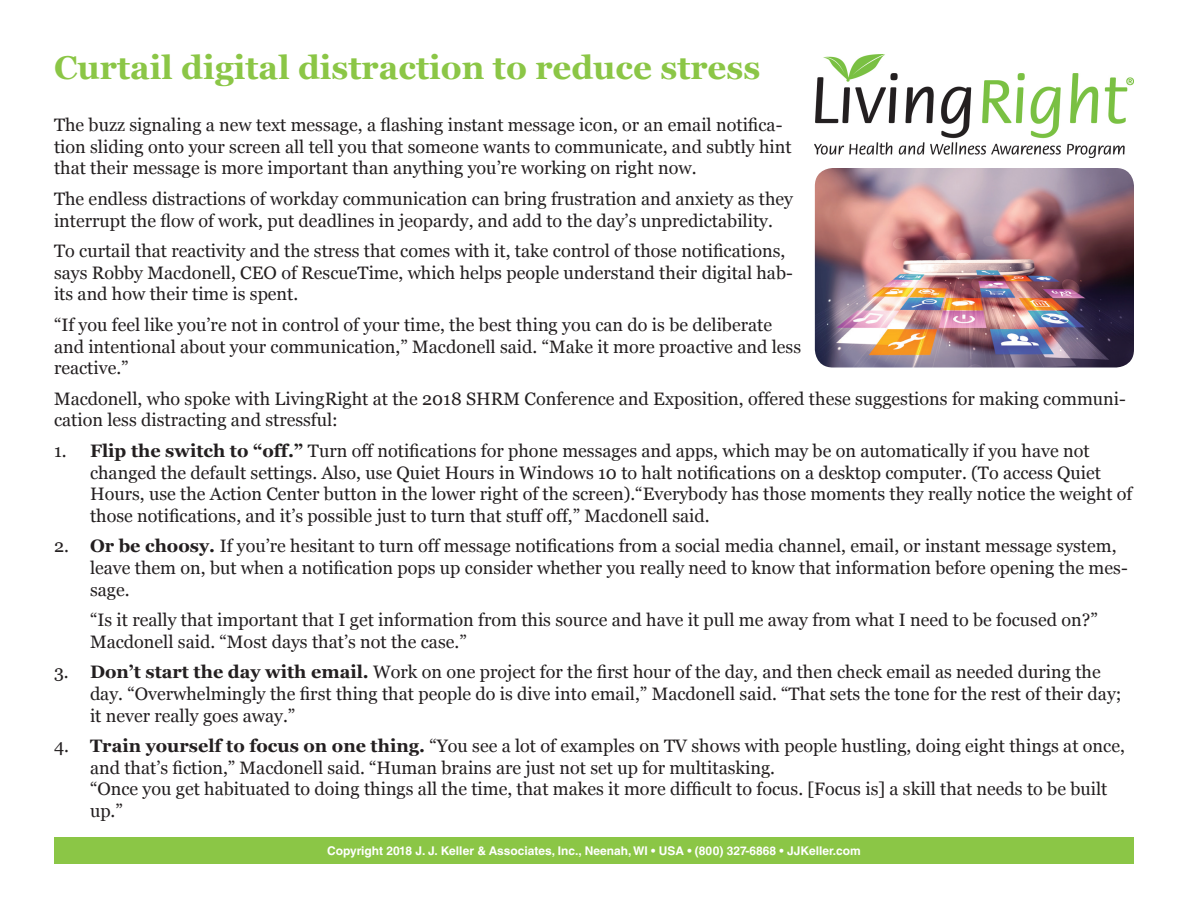
<style>
.page{position:relative;width:1188px;height:918px;background:#fff}
.page>*{position:absolute;margin:0;border:0;box-sizing:border-box;transform-origin:0 0}
.Heading_1{font:700 33px "Georgia";color:#8bc646}
.Body{font:18px/21.6px "Georgia";color:#231f20}
.t1{font:700 12px "Helvetica LT Std";color:#fff}
.s1{font-weight:700}
</style>
<div class="page">
<img style="left:815px;top:54px;width:319px;height:103px">
<div style="left:54px;top:837px;width:1080px;height:27px;background:#8bc646"></div>
<img style="left:815px;top:168px;width:319px;height:200px">
<p class="Heading_1" style="left:54px;top:46px;width:708px">Curtail digital distraction to reduce stress</p>
<p class="Body" style="left:54px;top:115px;width:739px">The buzz signaling a new text message, a flashing instant message icon, or an email notifica&shy;tion sliding onto your screen all tell you that someone wants to communicate, and subtly hint that their message is more important than anything you’re working on right now.</p>
<p class="Body" style="left:54px;top:188px;width:741px">The endless distractions of workday communication can bring frustration and anxiety as they interrupt the flow of work, put deadlines in jeopardy, and add to the day’s unpredictability.</p>
<p class="Body" style="left:54px;top:241px;width:741px">To curtail that reactivity and the stress that comes with it, take control of those notifications, says Robby Macdonell, CEO of RescueTime, which helps people understand their digital hab&shy;its and how their time is spent.</p>
<p class="Body" style="left:54px;top:314px;width:749px">“If you feel like you’re not in control of your time, the best thing you can do is be deliberate and intentional about your communication,” Macdonell said. “Make it more proactive and less reactive.”</p>
<p class="Body" style="left:54px;top:388px;width:1074px">Macdonell, who spoke with LivingRight at the 2018 SHRM Conference and Exposition, offered these suggestions for making communi&shy;cation less distracting and stressful:</p>
<p class="Body" style="left:90px;top:440px;width:1044px;text-indent:-36px">1. <span class="s1">Flip the switch to “off.”</span> Turn off notifications for phone messages and apps, which may be on automatically if you have not changed the default settings. Also, use Quiet Hours in Windows 10 to halt notifications on a desktop computer. (To access Quiet Hours, use the Action Center button in the lower right of the screen).“Everybody has those moments they really notice the weight of those notifications, and it’s possible just to turn that stuff off,” Macdonell said.</p>
<p class="Body" style="left:90px;top:536px;width:1039px;text-indent:-36px">2. <span class="s1">Or be choosy.</span> If you’re hesitant to turn off message notifications from a social media channel, email, or instant message system, leave them on, but when a notification pops up consider whether you really need to know that information before opening the mes&shy;sage.</p>
<p class="Body" style="left:90px;top:610px;width:1009px">“Is it really that important that I get information from this source and have it pull me away from what I need to be focused on?”<br>Macdonell said. “Most days that’s not the case.”</p>
<p class="Body" style="left:90px;top:662px;width:1033px;text-indent:-36px">3. <span class="s1">Don’t start the day with email.</span> Work on one project for the first hour of the day, and then check email as needed during the day. “Overwhelmingly the first thing that people do is dive into email,” Macdonell said. “That sets the tone for the rest of their day; it never really goes away.”</p>
<p class="Body" style="left:90px;top:736px;width:1036px;text-indent:-36px">4. <span class="s1">Train yourself to focus on one thing.</span> “You see a lot of examples on TV shows with people hustling, doing eight things at once, and that’s fiction,” Macdonell said. “Human brains are just not set up for multitasking.<br>“Once you get habituated to doing things all the time, that makes it more difficult to focus. [Focus is] a skill that needs to be built up.”</p>
<p class="t1" style="left:327px;top:843px;width:535px">Copyright 2018 J. J. Keller &amp; Associates, Inc., Neenah, WI • USA • (800) 327-6868 • JJKeller.com</p>
</div>
